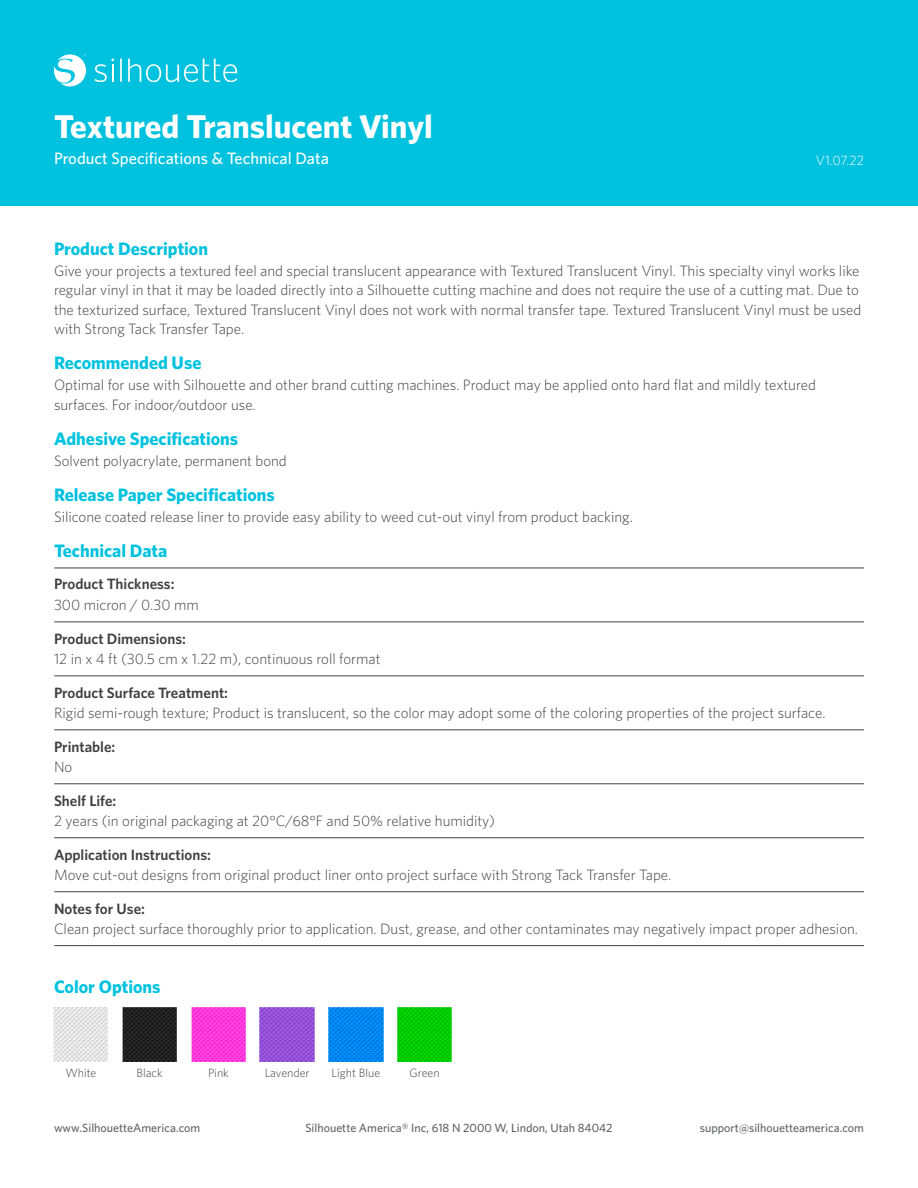
<style>
.page{position:relative;width:918px;height:1188px;background:#fff}
.page>*{position:absolute;margin:0;border:0;box-sizing:border-box;transform-origin:0 0}
.t1{font:700 33px "Whitney";color:#fff}
.t2{font:700 18px "Whitney";color:#00c2df}
.t3{font:500 16.5px "Whitney";color:#fff}
.t4{font:300 15px/19.5px "Whitney";color:#404041}
.t5{font:600 15px "Whitney";color:#404041}
.t6{font:300 13.5px "Whitney";color:#fff}
.t7{font:500 12px "Whitney";color:#63656a}
.t8{font:300 12px "Whitney";color:#404041}
.s1{color:#414142}
</style>
<div class="page">
<img style="left:397px;top:1007px;width:55px;height:54px">
<img style="left:54px;top:1007px;width:54px;height:54px">
<div style="left:0;top:0;width:918px;height:205px;background:#00c2df"></div>
<hr style="left:120px;top:59px;width:2px;height:23px;background:#fff">
<svg style="left:95px;top:59px;width:19px;height:23px"></svg>
<svg style="left:128px;top:59px;width:109px;height:23px"></svg>
<svg style="left:54px;top:54px;width:32px;height:32px"></svg>
<hr style="left:54px;top:622px;width:810px;height:1px;background:#404041">
<hr style="left:54px;top:675px;width:810px;height:1px;background:#404041">
<hr style="left:54px;top:729px;width:810px;height:1px;background:#404041">
<hr style="left:54px;top:783px;width:810px;height:1px;background:#404041">
<hr style="left:54px;top:837px;width:810px;height:1px;background:#404041">
<hr style="left:54px;top:891px;width:810px;height:1px;background:#404041">
<hr style="left:54px;top:945px;width:810px;height:1px;background:#404041">
<hr style="left:54px;top:568px;width:810px;height:1px;background:#404041">
<img style="left:191px;top:1007px;width:55px;height:54px">
<img style="left:260px;top:1007px;width:54px;height:54px">
<img style="left:329px;top:1007px;width:54px;height:54px">
<img style="left:122px;top:1007px;width:55px;height:54px">
<h1 class="t1" style="left:54px;top:107px;width:380px">Textured Translucent Vinyl</h1>
<p class="t3" style="left:54px;top:148px;width:276px">Product Specifications &amp; Technical Data</p>
<p class="t6" style="left:816px;top:152px;width:50px">V1.07.22</p>
<p class="t2" style="left:54px;top:237px;width:156px">Product Description</p>
<p class="t4" style="left:54px;top:260px;width:809px">Give your projects a textured feel and special translucent appearance with Textured Translucent Vinyl. This specialty vinyl works like regular vinyl in that it may be loaded directly into a Silhouette cutting machine and does not require the use of a cutting mat. Due to the texturized surface, Textured Translucent Vinyl does not work with normal transfer tape. Textured Translucent Vinyl must be used with Strong Tack Transfer Tape.</p>
<p class="t2" style="left:54px;top:352px;width:149px">Recommended Use</p>
<p class="t4" style="left:54px;top:375px;width:763px">Optimal for use with Silhouette and other brand cutting machines. Product may be applied onto hard flat and mildly textured surfaces. <span class="s1">For indoor/outdoor use.</span></p>
<p class="t2" style="left:54px;top:428px;width:186px">Adhesive Specifications</p>
<p class="t4" style="left:54px;top:451px;width:234px">Solvent polyacrylate, permanent bond</p>
<p class="t2" style="left:54px;top:484px;width:222px">Release Paper Specifications</p>
<p class="t4" style="left:54px;top:507px;width:580px">Silicone coated release liner to provide easy ability to weed cut-out vinyl from product backing.</p>
<p class="t2" style="left:54px;top:540px;width:115px">Technical Data</p>
<p class="t5" style="left:54px;top:574px;width:122px">Product Thickness:</p>
<p class="t4" style="left:54px;top:595px;width:146px">300 micron / 0.30 mm</p>
<p class="t5" style="left:54px;top:630px;width:133px">Product Dimensions:</p>
<p class="t4" style="left:54px;top:649px;width:328px">12 in x 4 ft (30.5 cm x 1.22 m), continuous roll format</p>
<p class="t5" style="left:54px;top:684px;width:176px">Product Surface Treatment:</p>
<p class="t4" style="left:54px;top:703px;width:773px">Rigid semi-rough texture; Product is translucent, so the color may adopt some of the coloring properties of the project surface.</p>
<p class="t5" style="left:54px;top:738px;width:63px">Printable:</p>
<p class="t4" style="left:54px;top:757px;width:20px">No</p>
<p class="t5" style="left:54px;top:792px;width:64px">Shelf Life:</p>
<p class="t4" style="left:54px;top:811px;width:443px">2 years (in original packaging at 20°C/68°F and 50% relative humidity)</p>
<p class="t5" style="left:54px;top:846px;width:158px">Application Instructions:</p>
<p class="t4" style="left:54px;top:865px;width:619px">Move cut-out designs from original product liner onto project surface with Strong Tack Transfer Tape.</p>
<p class="t5" style="left:54px;top:900px;width:93px">Notes for Use:</p>
<p class="t4" style="left:54px;top:919px;width:806px">Clean project surface thoroughly prior to application. Dust, grease, and other contaminates may negatively impact proper adhesion.</p>
<p class="t2" style="left:54px;top:976px;width:108px">Color Options</p>
<p class="t8" style="left:65px;top:1066px;width:32px">White</p>
<p class="t8" style="left:137px;top:1066px;width:28px">Black</p>
<p class="t8" style="left:208px;top:1066px;width:22px">Pink</p>
<p class="t8" style="left:265px;top:1066px;width:46px">Lavender</p>
<p class="t8" style="left:332px;top:1066px;width:50px">Light Blue</p>
<p class="t8" style="left:410px;top:1066px;width:31px">Green</p>
<p class="t7" style="left:54px;top:1120px;width:148px">www.SilhouetteAmerica.com</p>
<p class="t7" style="left:700px;top:1120px;width:166px">support@silhouetteamerica.com</p>
<p class="t7" style="left:305px;top:1120px;width:309px">Silhouette America® Inc, 618 N 2000 W, Lindon, Utah 84042</p>
</div>
